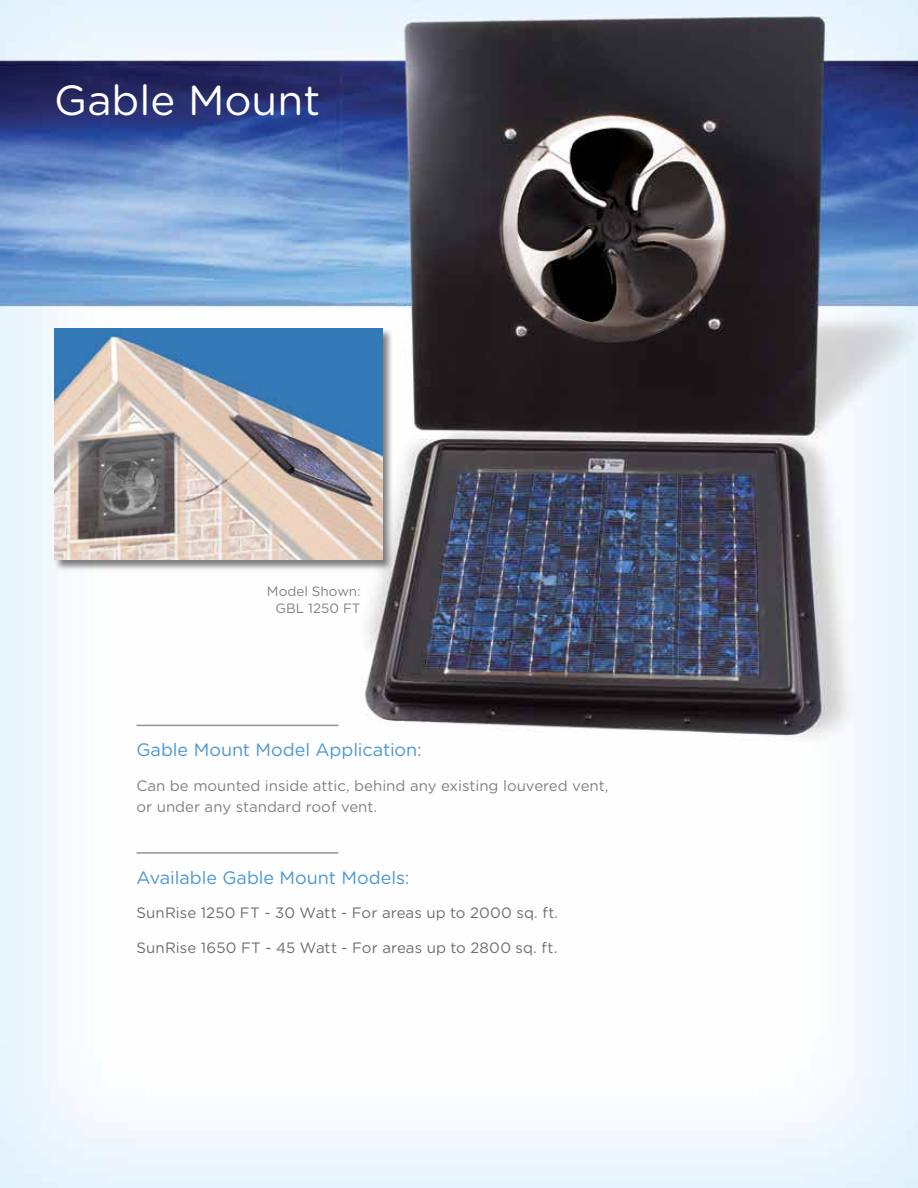
<style>
.page{position:relative;width:918px;height:1188px;background:#fff}
.page>*{position:absolute;margin:0;border:0;box-sizing:border-box;transform-origin:0 0}
.t1{font:42px "Gotham Rounded";color:#fff}
.t2{font:18px "Gotham Rounded";letter-spacing:-.005em;color:#4d97d2}
.t3{font:15px "Gotham Rounded";letter-spacing:.005em;color:#6d6e71}
.t4{font:15px/21px "Gotham Rounded";color:#808285}
.t5{font:13.5px/16.5px "Gotham Rounded";color:#808285;text-align:right}
</style>
<div class="page">
<img style="left:0;top:0;width:918px;height:1188px">
<div style="left:53px;top:328px;width:341px;height:244px;background:#000;opacity:.5"></div>
<img style="left:54px;top:328px;width:328px;height:232px">
<hr style="left:136px;top:725px;width:202px;height:1px;background:#939598">
<hr style="left:136px;top:852px;width:202px;height:2px;background:#939598">
<h1 class="t1" style="left:54px;top:71px;width:268px">Gable Mount</h1>
<p class="t5" style="left:267px;top:583px;width:95px">Model Shown:<br>GBL 1250 FT</p>
<p class="t2" style="left:136px;top:737px;width:287px">Gable Mount Model Application:</p>
<p class="t4" style="left:136px;top:774px;width:474px">Can be mounted inside attic, behind any existing louvered vent, or under any standard roof vent.</p>
<p class="t2" style="left:136px;top:865px;width:274px">Available Gable Mount Models:</p>
<p class="t3" style="left:136px;top:903px;width:423px">SunRise 1250 FT - 30 Watt - For areas up to 2000 sq. ft.</p>
<p class="t3" style="left:136px;top:937px;width:422px">SunRise 1650 FT - 45 Watt - For areas up to 2800 sq. ft.</p>
</div>
